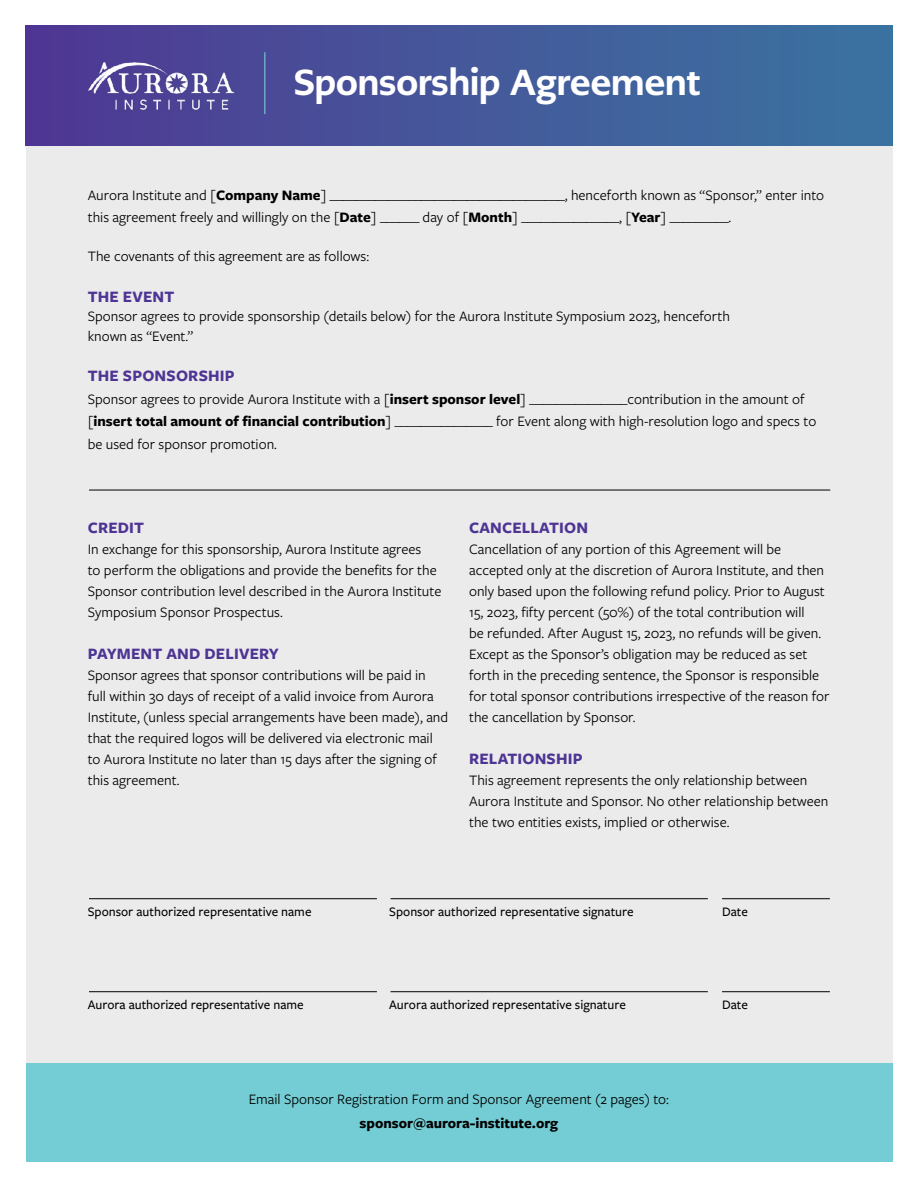
<style>
.page{position:relative;width:918px;height:1188px;background:#fff}
.page>*{position:absolute;margin:0;border:0;box-sizing:border-box;transform-origin:0 0}
.t1{font:800 36px "PMN Caecilia Sans Head";color:#fff}
.t2{font:700 16.5px "Freight Sans Pro";letter-spacing:.01em;color:#4e3594}
.t3{font:15px/21px "Freight Sans Pro";color:#000}
.t4{font:700 15px "Freight Sans Pro";color:#000}
.t5{font:500 13.5px "Freight Sans Pro";color:#000}
.s1{font-weight:700}
</style>
<div class="page">
<div style="left:26px;top:25px;width:866px;height:1137px;background:#ebebec"></div>
<div style="left:26px;top:1064px;width:866px;height:98px;background:#74cdd4"></div>
<div style="left:26px;top:25px;width:866px;height:121px;background:linear-gradient(to right,#4f3894,#3a74a0)"></div>
<hr style="left:264px;top:52px;width:2px;height:62px;background:#74cdd4">
<img style="left:87px;top:62px;width:148px;height:53px">
<hr style="left:89px;top:898px;width:288px;height:1px;background:#000">
<hr style="left:89px;top:490px;width:741px;height:1px;background:#000">
<hr style="left:391px;top:898px;width:317px;height:1px;background:#000">
<hr style="left:722px;top:898px;width:108px;height:1px;background:#000">
<hr style="left:89px;top:991px;width:288px;height:1px;background:#000">
<hr style="left:391px;top:991px;width:317px;height:1px;background:#000">
<hr style="left:722px;top:991px;width:108px;height:1px;background:#000">
<h1 class="t1" style="left:294px;top:58px;width:408px">Sponsorship Agreement</h1>
<p class="t3" style="left:88px;top:183px;width:738px;line-height:22.5px">Aurora Institute and [<span class="s1">Company Name</span>] ____________________________________, henceforth known as “Sponsor,” enter into this agreement freely and willingly on the [<span class="s1">Date</span>] ______ day of [<span class="s1">Month</span>] _______________, [<span class="s1">Year</span>] _________.</p>
<p class="t3" style="left:88px;top:245px;width:283px">The covenants of this agreement are as follows:</p>
<p class="t2" style="left:88px;top:285px;width:88px">THE EVENT</p>
<p class="t3" style="left:88px;top:306px;width:644px;line-height:19.5px">Sponsor agrees to provide sponsorship (details below) for the Aurora Institute Symposium 2023, henceforth known as “Event.”</p>
<p class="t2" style="left:88px;top:364px;width:148px">THE SPONSORSHIP</p>
<p class="t3" style="left:88px;top:387px;width:730px;line-height:22.5px">Sponsor agrees to provide Aurora Institute with a [<span class="s1">insert sponsor level</span>] _______________contribution in the amount of [<span class="s1">insert total amount of financial contribution</span>] _______________ for Event along with high-resolution logo and specs to be used for sponsor promotion.</p>
<p class="t2" style="left:88px;top:516px;width:58px">CREDIT</p>
<p class="t3" style="left:88px;top:538px;width:355px">In exchange for this sponsorship, Aurora Institute agrees<br>to perform the obligations and provide the benefits for the Sponsor contribution level described in the Aurora Institute Symposium Sponsor Prospectus.</p>
<p class="t2" style="left:88px;top:642px;width:193px">PAYMENT AND DELIVERY</p>
<p class="t3" style="left:88px;top:664px;width:362px">Sponsor agrees that sponsor contributions will be paid in<br>full within 30 days of receipt of a valid invoice from Aurora Institute, (unless special arrangements have been made), and that the required logos will be delivered via electronic mail to Aurora Institute no later than 15 days after the signing of this agreement.</p>
<p class="t2" style="left:469px;top:516px;width:120px">CANCELLATION</p>
<p class="t3" style="left:469px;top:538px;width:362px">Cancellation of any portion of this Agreement will be accepted only at the discretion of Aurora Institute, and then only based upon the following refund policy. Prior to August 15, 2023, fifty percent (50%) of the total contribution will<br>be refunded. After August 15, 2023, no refunds will be given.<br>Except as the Sponsor’s obligation may be reduced as set forth in the preceding sentence, the Sponsor is responsible for total sponsor contributions irrespective of the reason for the cancellation by Sponsor.</p>
<p class="t2" style="left:469px;top:747px;width:115px">RELATIONSHIP</p>
<p class="t3" style="left:469px;top:769px;width:361px">This agreement represents the only relationship between<br>Aurora Institute and Sponsor. No other relationship between the two entities exists, implied or otherwise.</p>
<p class="t5" style="left:88px;top:903px;width:225px">Sponsor authorized representative name</p>
<p class="t5" style="left:389px;top:903px;width:246px">Sponsor authorized representative signature</p>
<p class="t5" style="left:722px;top:903px;width:27px">Date</p>
<p class="t5" style="left:88px;top:996px;width:217px">Aurora authorized representative name</p>
<p class="t5" style="left:389px;top:996px;width:238px">Aurora authorized representative signature</p>
<p class="t5" style="left:722px;top:996px;width:27px">Date</p>
<p class="t3" style="left:249px;top:1088px;width:422px">Email Sponsor Registration Form and Sponsor Agreement (2 pages) to:</p>
<p class="t4" style="left:360px;top:1113px;width:200px">sponsor@aurora-institute.org</p>
</div>
